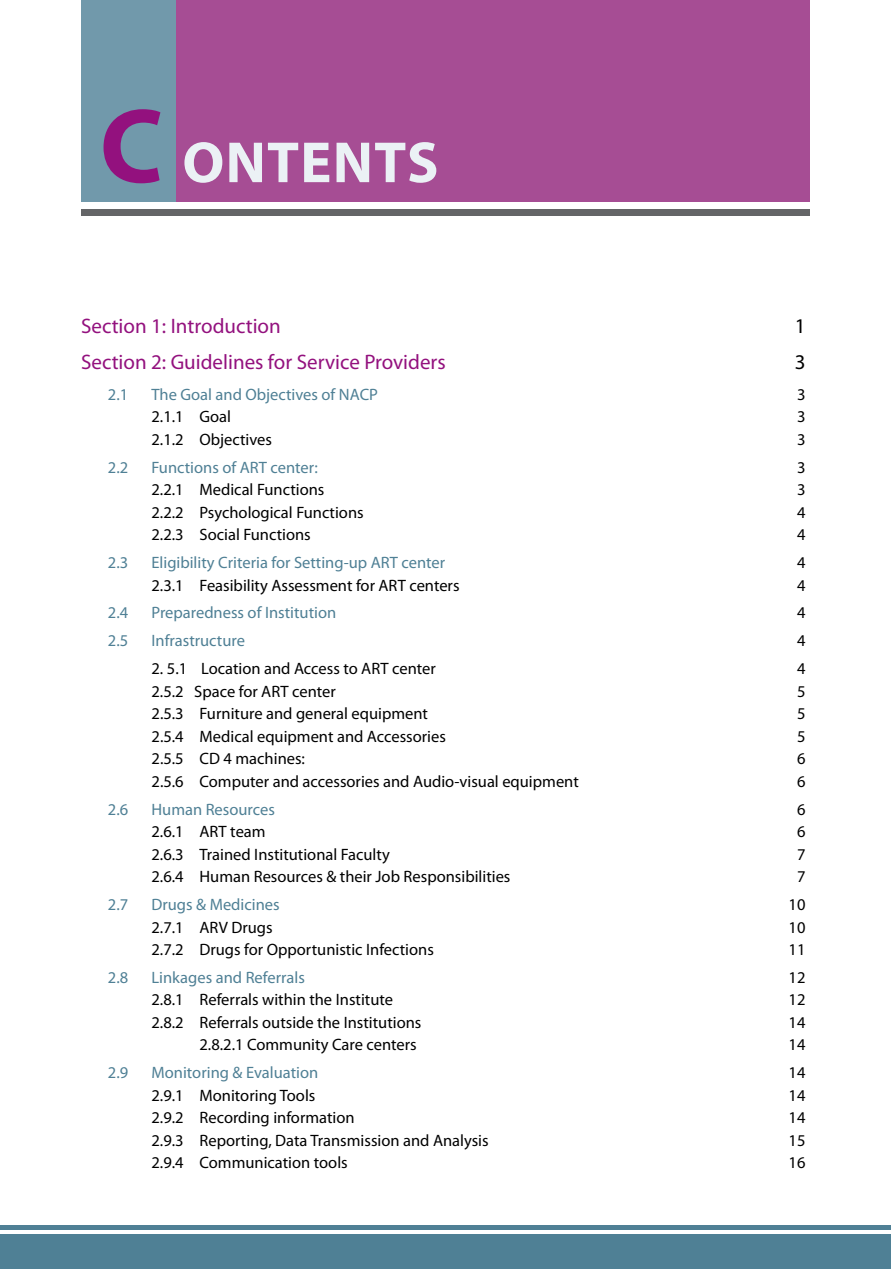
<style>
.page{position:relative;width:891px;height:1269px;background:#fff}
.page>*{position:absolute;margin:0;border:0;box-sizing:border-box;transform-origin:0 0}
.t1{font:700 58.5px "Myriad Pro";letter-spacing:.09em;color:#ebf1f5}
.t2{font:21px "Myriad Pro";color:#93117e}
.t3{font:21px "Myriad Pro";color:#000}
.t4{font:16.5px "Myriad Pro";color:#000}
.t5{font:16.5px "Myriad Pro";color:#4f8095}
.s1{font-size:106.5px;color:#93117e}
</style>
<div class="page">
<div style="left:176px;top:0;width:634px;height:202px;background:#a64d94"></div>
<div style="left:0;top:1234px;width:891px;height:35px;background:#4f8095"></div>
<hr style="left:0;top:1226px;width:891px;height:4px;background:#4f8095">
<div style="left:81px;top:0;width:95px;height:202px;background:#7199ab"></div>
<div style="left:81px;top:209px;width:729px;height:7px;background:#646567"></div>
<h1 class="t1" style="left:100px;top:124px;width:340px"><span class="s1">C</span> ONTENTS</h1>
<p class="t2" style="left:81px;top:313px;width:201px">Section 1: Introduction</p>
<p class="t3" style="left:795px;top:313px;width:12px">1</p>
<p class="t2" style="left:81px;top:349px;width:366px">Section 2: Guidelines for Service Providers</p>
<p class="t3" style="left:795px;top:349px;width:12px">3</p>
<p class="t5" style="left:108px;top:384px;width:22px">2.1</p>
<p class="t5" style="left:151px;top:384px;width:228px">The Goal and Objectives of NACP</p>
<p class="t4" style="left:797px;top:384px;width:10px">3</p>
<p class="t4" style="left:152px;top:407px;width:81px">2.1.1 Goal</p>
<p class="t4" style="left:797px;top:407px;width:10px">3</p>
<p class="t4" style="left:152px;top:429px;width:122px">2.1.2 Objectives</p>
<p class="t4" style="left:797px;top:429px;width:10px">3</p>
<p class="t5" style="left:108px;top:457px;width:22px">2.2</p>
<p class="t5" style="left:151px;top:457px;width:168px">Functions of ART center:</p>
<p class="t4" style="left:797px;top:457px;width:10px">3</p>
<p class="t4" style="left:152px;top:479px;width:174px">2.2.1 Medical Functions</p>
<p class="t4" style="left:797px;top:479px;width:10px">3</p>
<p class="t4" style="left:152px;top:502px;width:214px">2.2.2 Psychological Functions</p>
<p class="t4" style="left:797px;top:502px;width:10px">4</p>
<p class="t4" style="left:152px;top:524px;width:161px">2.2.3 Social Functions</p>
<p class="t4" style="left:797px;top:524px;width:10px">4</p>
<p class="t5" style="left:108px;top:552px;width:339px">2.3 Eligibility Criteria for Setting-up ART center</p>
<p class="t4" style="left:797px;top:552px;width:10px">4</p>
<p class="t4" style="left:152px;top:575px;width:310px">2.3.1 Feasibility Assessment for ART centers</p>
<p class="t4" style="left:797px;top:575px;width:10px">4</p>
<p class="t5" style="left:108px;top:603px;width:22px">2.4</p>
<p class="t5" style="left:151px;top:603px;width:186px">Preparedness of Institution</p>
<p class="t4" style="left:797px;top:603px;width:10px">4</p>
<p class="t5" style="left:108px;top:631px;width:22px">2.5</p>
<p class="t5" style="left:151px;top:631px;width:95px">Infrastructure</p>
<p class="t4" style="left:797px;top:631px;width:10px">4</p>
<p class="t4" style="left:152px;top:659px;width:286px">2. 5.1 Location and Access to ART center</p>
<p class="t4" style="left:797px;top:659px;width:10px">4</p>
<p class="t4" style="left:152px;top:681px;width:186px">2.5.2 Space for ART center</p>
<p class="t4" style="left:797px;top:681px;width:10px">5</p>
<p class="t4" style="left:152px;top:704px;width:278px">2.5.3 Furniture and general equipment</p>
<p class="t4" style="left:797px;top:704px;width:10px">5</p>
<p class="t4" style="left:152px;top:726px;width:296px">2.5.4 Medical equipment and Accessories</p>
<p class="t4" style="left:797px;top:726px;width:10px">5</p>
<p class="t4" style="left:152px;top:749px;width:155px">2.5.5 CD 4 machines:</p>
<p class="t4" style="left:797px;top:749px;width:10px">6</p>
<p class="t4" style="left:152px;top:771px;width:429px">2.5.6 Computer and accessories and Audio-visual equipment</p>
<p class="t4" style="left:797px;top:771px;width:10px">6</p>
<p class="t5" style="left:108px;top:799px;width:22px">2.6</p>
<p class="t5" style="left:151px;top:799px;width:125px">Human Resources</p>
<p class="t4" style="left:797px;top:799px;width:10px">6</p>
<p class="t4" style="left:152px;top:821px;width:116px">2.6.1 ART team</p>
<p class="t4" style="left:797px;top:821px;width:10px">6</p>
<p class="t4" style="left:152px;top:844px;width:240px">2.6.3 Trained Institutional Faculty</p>
<p class="t4" style="left:797px;top:844px;width:10px">7</p>
<p class="t4" style="left:152px;top:866px;width:360px">2.6.4 Human Resources &amp; their Job Responsibilities</p>
<p class="t4" style="left:797px;top:866px;width:10px">7</p>
<p class="t5" style="left:108px;top:894px;width:22px">2.7</p>
<p class="t5" style="left:151px;top:894px;width:130px">Drugs &amp; Medicines</p>
<p class="t4" style="left:789px;top:894px;width:18px">10</p>
<p class="t4" style="left:152px;top:917px;width:123px">2.7.1 ARV Drugs</p>
<p class="t4" style="left:789px;top:917px;width:18px">10</p>
<p class="t4" style="left:152px;top:939px;width:284px">2.7.2 Drugs for Opportunistic Infections</p>
<p class="t4" style="left:789px;top:939px;width:18px">11</p>
<p class="t5" style="left:108px;top:967px;width:22px">2.8</p>
<p class="t5" style="left:151px;top:967px;width:155px">Linkages and Referrals</p>
<p class="t4" style="left:789px;top:967px;width:18px">12</p>
<p class="t4" style="left:152px;top:990px;width:243px">2.8.1 Referrals within the Institute</p>
<p class="t4" style="left:789px;top:990px;width:18px">12</p>
<p class="t4" style="left:152px;top:1012px;width:271px">2.8.2 Referrals outside the Institutions</p>
<p class="t4" style="left:789px;top:1012px;width:18px">14</p>
<p class="t4" style="left:200px;top:1035px;width:219px">2.8.2.1 Community Care centers</p>
<p class="t4" style="left:789px;top:1035px;width:18px">14</p>
<p class="t5" style="left:108px;top:1063px;width:22px">2.9</p>
<p class="t5" style="left:151px;top:1063px;width:168px">Monitoring &amp; Evaluation</p>
<p class="t4" style="left:789px;top:1063px;width:18px">14</p>
<p class="t4" style="left:152px;top:1085px;width:165px">2.9.1 Monitoring Tools</p>
<p class="t4" style="left:789px;top:1085px;width:18px">14</p>
<p class="t4" style="left:152px;top:1108px;width:205px">2.9.2 Recording information</p>
<p class="t4" style="left:789px;top:1108px;width:18px">14</p>
<p class="t4" style="left:152px;top:1130px;width:339px">2.9.3 Reporting, Data Transmission and Analysis</p>
<p class="t4" style="left:789px;top:1130px;width:18px">15</p>
<p class="t4" style="left:152px;top:1153px;width:198px">2.9.4 Communication tools</p>
<p class="t4" style="left:789px;top:1153px;width:18px">16</p>
</div>
